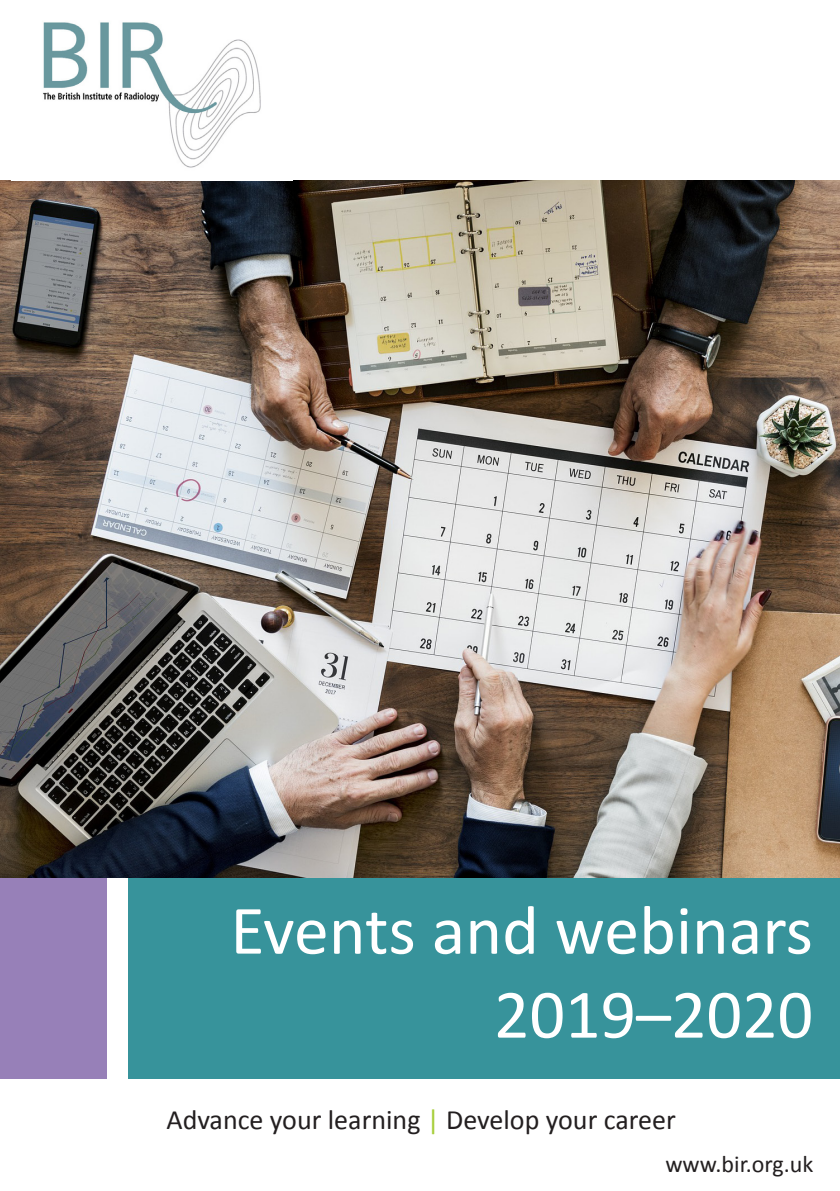
<style>
.page{position:relative;width:840px;height:1191px;background:#fff}
.page>*{position:absolute;margin:0;border:0;box-sizing:border-box;transform-origin:0 0}
.t1{font:70px "Calibri";color:#fff}
.t2{font:28px "Calibri";color:#231f20}
.t3{font:24px "Calibri";color:#231f20}
.s1{color:#a6ce39}
</style>
<div class="page">
<div style="left:0;top:877px;width:106px;height:201px;background:#9780b8"></div>
<div style="left:128px;top:877px;width:711px;height:201px;background:#37939b"></div>
<img style="left:0;top:181px;width:839px;height:696px">
<img style="left:43px;top:22px;width:218px;height:146px">
<p class="t1" style="left:230px;top:886px;width:583px">Events and webinars</p>
<p class="t1" style="left:493px;top:970px;width:320px">2019–2020</p>
<p class="t2" style="left:166px;top:1101px;width:510px">Advance your learning <span class="s1">|</span> Develop your career</p>
<p class="t3" style="left:665px;top:1149px;width:149px">www.bir.org.uk</p>
</div>
